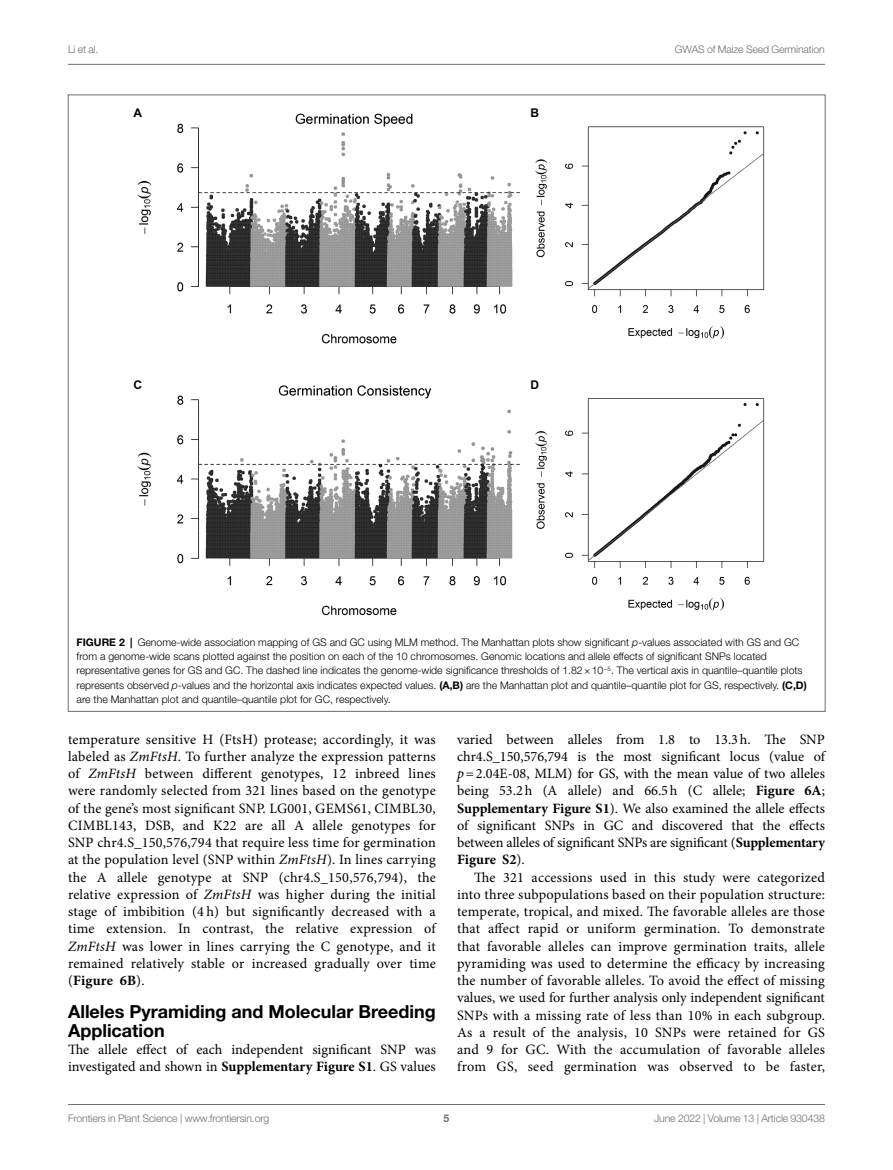
<style>
.page{position:relative;width:893px;height:1170px;background:#fff}
.page>*{position:absolute;margin:0;border:0;box-sizing:border-box;transform-origin:0 0}
.HEAD_2{font:700 18px/18.8px "Helvetica Neue LT Std";color:#000}
.TEXT{font:14.25px/17.2px "Minion Pro";letter-spacing:.015em;color:#000;text-align:justify}
.TEXT_FLUSH{font:14.25px/17.2px "Minion Pro";letter-spacing:-.005em;color:#000}
.t1{font:700 12px "Arial";color:#000}
.FIG_LEG{font:300 10.5px/14.2px "Helvetica Neue LT Std";color:#000}
.t2{font:300 10.5px "Helvetica Neue LT Std";letter-spacing:-.015em;color:#6d6e71}
.t3{font:700 10.5px "Helvetica Neue LT Std";color:#6d6e71}
.s1{font-weight:700}
.s2{font-style:italic}
</style>
<div class="page">
<hr style="left:68px;top:64px;width:757px;height:1px;background:#6d6e71">
<hr style="left:68px;top:1104px;width:757px;height:1px;background:#6d6e71">
<img style="left:137px;top:113px;width:628px;height:503px">
<p class="t2" style="left:68px;top:42px;width:32px">Li et al.</p>
<p class="t2" style="left:675px;top:42px;width:151px">GWAS of Maize Seed Germination</p>
<p class="t1" style="left:133px;top:105px;width:10px">A</p>
<p class="t1" style="left:531px;top:105px;width:10px">B</p>
<p class="t1" style="left:133px;top:376px;width:10px">C</p>
<p class="t1" style="left:531px;top:376px;width:10px">D</p>
<p class="FIG_LEG" style="left:77px;top:634px;width:732px"><span class="s1">FIGURE 2 |</span> Genome-wide association mapping of GS and GC using MLM method. The Manhattan plots show significant <span class="s2">p</span>-values associated with GS and GC from a genome-wide scans plotted against the position on each of the 10 chromosomes. Genomic locations and allele effects of significant SNPs located representative genes for GS and GC. The dashed line indicates the genome-wide significance thresholds of 1.82×10<sup>−</sup><sup>5</sup>. The vertical axis in quantile–quantile plots represents observed <span class="s2">p</span>-values and the horizontal axis indicates expected values. <span class="s1">(A,B)</span> are the Manhattan plot and quantile–quantile plot for GS, respectively. <span class="s1">(C,D) </span>are the Manhattan plot and quantile–quantile plot for GC, respectively.</p>
<p class="TEXT" style="left:68px;top:730px;width:369px">temperature sensitive H (FtsH) protease; accordingly, it was labeled as <span class="s2">ZmFtsH</span>. To further analyze the expression patterns of <span class="s2">ZmFtsH</span> between different genotypes, 12 inbreed lines were randomly selected from 321 lines based on the genotype of the gene’s most significant SNP. LG001, GEMS61, CIMBL30, CIMBL143, DSB, and K22 are all A allele genotypes for SNP chr4.S_150,576,794 that require less time for germination at the population level (SNP within <span class="s2">ZmFtsH</span>). In lines carrying the A allele genotype at SNP (chr4.S_150,576,794), the relative expression of <span class="s2">ZmFtsH</span> was higher during the initial stage of imbibition (4 h) but significantly decreased with a time extension. In contrast, the relative expression of <span class="s2">ZmFtsH</span> was lower in lines carrying the C genotype, and it remained relatively stable or increased gradually over time (<span class="s1">Figure 6B</span>).</p>
<p class="HEAD_2" style="left:68px;top:1001px;width:369px">Alleles Pyramiding and Molecular Breeding<br>Application</p>
<p class="TEXT_FLUSH" style="left:68px;top:1040px;width:369px">The allele effect of each independent significant SNP was investigated and shown in <span class="s1">Supplementary Figure S1</span>. GS values</p>
<p class="TEXT_FLUSH" style="left:457px;top:730px;width:369px;text-align:justify">varied between alleles from 1.8 to 13.3h. The SNP chr4.S_150,576,794 is the most significant locus (value of <span class="s2">p</span>=2.04E-08, MLM) for GS, with the mean value of two alleles being 53.2h (A allele) and 66.5h (C allele; <span class="s1">Figure 6A</span>; <span class="s1">Supplementary Figure S1</span>). We also examined the allele effects of significant SNPs in GC and discovered that the effects between alleles of significant SNPs are significant (<span class="s1">Supplementary Figure S2</span>).</p>
<p class="TEXT" style="left:457px;top:868px;width:369px;text-indent:17px">The 321 accessions used in this study were categorized into three subpopulations based on their population structure: temperate, tropical, and mixed. The favorable alleles are those that affect rapid or uniform germination. To demonstrate that favorable alleles can improve germination traits, allele pyramiding was used to determine the efficacy by increasing the number of favorable alleles. To avoid the effect of missing values, we used for further analysis only independent significant SNPs with a missing rate of less than 10% in each subgroup.<br>As a result of the analysis, 10 SNPs were retained for GS and 9 for GC. With the accumulation of favorable alleles from GS, seed germination was observed to be faster,</p>
<p class="t2" style="left:68px;top:1111px;width:203px">Frontiers in Plant Science | www.frontiersin.org</p>
<p class="t3" style="left:444px;top:1111px;width:7px">5</p>
<p class="t2" style="left:654px;top:1111px;width:172px">June 2022 | Volume 13 | Article 930438</p>
</div>
